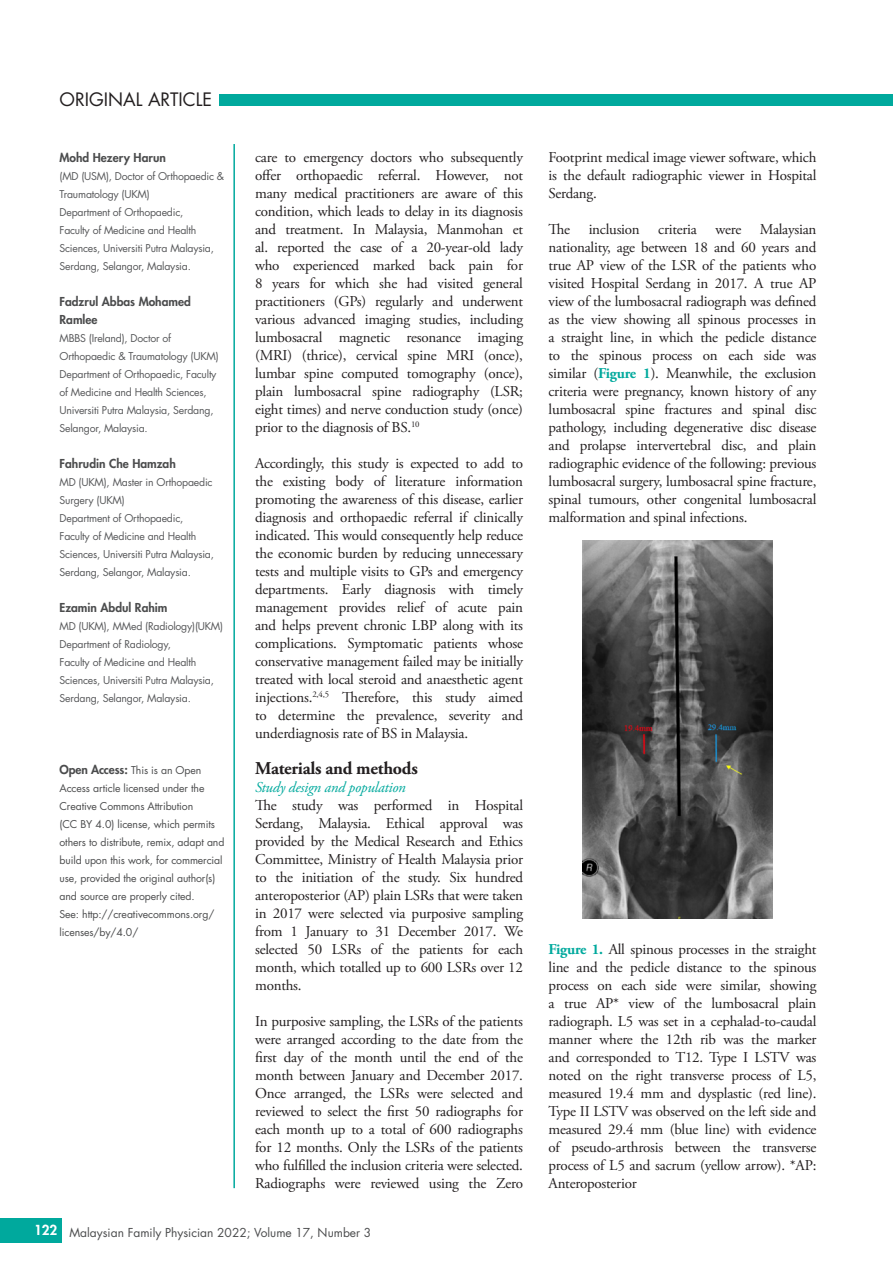
<style>
.page{position:relative;width:893px;height:1263px;background:#fff}
.page>*{position:absolute;margin:0;border:0;box-sizing:border-box;transform-origin:0 0}
.t1{font:700 18px "Adobe Garamond Pro";letter-spacing:-.015em;color:#231f20}
.t2{font:18px "Futura Std";color:#231f20}
.t3{font:15px/18px "Adobe Garamond Pro";letter-spacing:-.015em;color:#231f20;text-align:justify}
.t4{font:italic 15px "Adobe Garamond Pro";letter-spacing:-.015em;color:#00a99d}
.t5{font:800 12px/18px "Futura Std";color:#4b4c4d}
.t6{font:12px "Futura Std";color:#4b4c4d}
.t7{font:10.5px/18px "Futura Std";letter-spacing:-.02em;color:#57585a}
.t8{font:10.5px/18px "Futura Std";letter-spacing:-.01em;color:#4b4c4d}
.s1{font-weight:800;font-size:12px}
.s2{font-weight:800;font-size:13.5px;color:#fff}
.s3{font-weight:700;color:#00a99d}
</style>
<div class="page">
<div style="left:0;top:1218px;width:62px;height:24px;background:#00a99d"></div>
<div style="left:219px;top:95px;width:674px;height:11px;background:#00a99d"></div>
<hr style="left:233px;top:144px;width:2px;height:1044px;background:#00a99d">
<img style="left:582px;top:540px;width:190px;height:378px">
<p class="t2" style="left:60px;top:88px;width:154px">ORIGINAL ARTICLE</p>
<p class="t5" style="left:60px;top:149px;width:108px">Mohd Hezery Harun</p>
<p class="t7" style="left:60px;top:167px;width:166px">(MD (USM), Doctor of Orthopaedic &amp;<br>Traumatology (UKM)<br>Department of Orthopaedic,<br>Faculty of Medicine and Health<br>Sciences, Universiti Putra Malaysia,<br>Serdang, Selangor, Malaysia.</p>
<p class="t5" style="left:60px;top:293px;width:133px">Fadzrul Abbas Mohamed<br>Ramlee</p>
<p class="t7" style="left:60px;top:329px;width:161px">MBBS (Ireland), Doctor of<br>Orthopaedic &amp; Traumatology (UKM)<br>Department of Orthopaedic, Faculty of Medicine and Health Sciences,<br>Universiti Putra Malaysia, Serdang,<br>Selangor, Malaysia.</p>
<p class="t5" style="left:60px;top:455px;width:118px">Fahrudin Che Hamzah</p>
<p class="t7" style="left:60px;top:473px;width:156px">MD (UKM), Master in Orthopaedic<br>Surgery (UKM)<br>Department of Orthopaedic,<br>Faculty of Medicine and Health<br>Sciences, Universiti Putra Malaysia,<br>Serdang, Selangor, Malaysia.</p>
<p class="t5" style="left:60px;top:599px;width:110px">Ezamin Abdul Rahim</p>
<p class="t7" style="left:60px;top:617px;width:165px">MD (UKM), MMed (Radiology)(UKM)<br>Department of Radiology,<br>Faculty of Medicine and Health<br>Sciences, Universiti Putra Malaysia,<br>Serdang, Selangor, Malaysia.</p>
<p class="t8" style="left:60px;top:761px;width:166px"><span class="s1">Open Access:</span> This is an Open<br>Access article licensed under the<br>Creative Commons Attribution<br>(CC BY 4.0) license, which permits others to distribute, remix, adapt and build upon this work, for commercial use, provided the original author(s) and source are properly cited.<br>See: http://creativecommons.org/ licenses/by/4.0/</p>
<p class="t3" style="left:255px;top:149px;width:269px">care to emergency doctors who subsequently offer orthopaedic referral. However, not many medical practitioners are aware of this condition, which leads to delay in its diagnosis and treatment. In Malaysia, Manmohan et al. reported the case of a 20-year-old lady who experienced marked back pain for 8 years for which she had visited general practitioners (GPs) regularly and underwent various advanced imaging studies, including lumbosacral magnetic resonance imaging (MRI) (thrice), cervical spine MRI (once), lumbar spine computed tomography (once), plain lumbosacral spine radiography (LSR; eight times) and nerve conduction study (once) prior to the diagnosis of BS.<sup>10</sup></p>
<p class="t3" style="left:255px;top:455px;width:269px">Accordingly, this study is expected to add to the existing body of literature information promoting the awareness of this disease, earlier diagnosis and orthopaedic referral if clinically indicated. This would consequently help reduce the economic burden by reducing unnecessary tests and multiple visits to GPs and emergency departments. Early diagnosis with timely management provides relief of acute pain and helps prevent chronic LBP along with its complications. Symptomatic patients whose conservative management failed may be initially treated with local steroid and anaesthetic agent injections.<sup>2,4,5</sup> Therefore, this study aimed to determine the prevalence, severity and underdiagnosis rate of BS in Malaysia.</p>
<p class="t1" style="left:255px;top:758px;width:164px">Materials and methods</p>
<p class="t4" style="left:255px;top:778px;width:152px">Study design and population</p>
<p class="t3" style="left:255px;top:797px;width:269px">The study was performed in Hospital Serdang, Malaysia. Ethical approval was provided by the Medical Research and Ethics Committee, Ministry of Health Malaysia prior to the initiation of the study. Six hundred anteroposterior (AP) plain LSRs that were taken in 2017 were selected via purposive sampling from 1 January to 31 December 2017. We selected 50 LSRs of the patients for each month, which totalled up to 600 LSRs over 12 months.</p>
<p class="t3" style="left:255px;top:1013px;width:269px">In purposive sampling, the LSRs of the patients were arranged according to the date from the first day of the month until the end of the month between January and December 2017.<br>Once arranged, the LSRs were selected and reviewed to select the first 50 radiographs for each month up to a total of 600 radiographs for 12 months. Only the LSRs of the patients who fulfilled the inclusion criteria were selected.<br>Radiographs were reviewed using the Zero</p>
<p class="t6" style="left:34px;top:1225px;width:339px"><span class="s2">122</span> Malaysian Family Physician 2022; Volume 17, Number 3</p>
<p class="t3" style="left:549px;top:149px;width:269px">Footprint medical image viewer software, which is the default radiographic viewer in Hospital Serdang.</p>
<p class="t3" style="left:549px;top:221px;width:269px">The inclusion criteria were Malaysian nationality, age between 18 and 60 years and true AP view of the LSR of the patients who visited Hospital Serdang in 2017. A true AP view of the lumbosacral radiograph was defined as the view showing all spinous processes in a straight line, in which the pedicle distance to the spinous process on each side was similar (<span class="s3">Figure 1</span>). Meanwhile, the exclusion criteria were pregnancy, known history of any lumbosacral spine fractures and spinal disc pathology, including degenerative disc disease and prolapse intervertebral disc, and plain radiographic evidence of the following: previous lumbosacral surgery, lumbosacral spine fracture, spinal tumours, other congenital lumbosacral malformation and spinal infections.</p>
<p class="t3" style="left:549px;top:941px;width:269px"><span class="s3">Figure 1.</span> All spinous processes in the straight line and the pedicle distance to the spinous process on each side were similar, showing a true AP* view of the lumbosacral plain radiograph. L5 was set in a cephalad-to-caudal manner where the 12th rib was the marker and corresponded to T12. Type I LSTV was noted on the right transverse process of L5, measured 19.4 mm and dysplastic (red line).<br>Type II LSTV was observed on the left side and measured 29.4 mm (blue line) with evidence of pseudo-arthrosis between the transverse process of L5 and sacrum (yellow arrow). *AP:<br>Anteroposterior</p>
</div>
